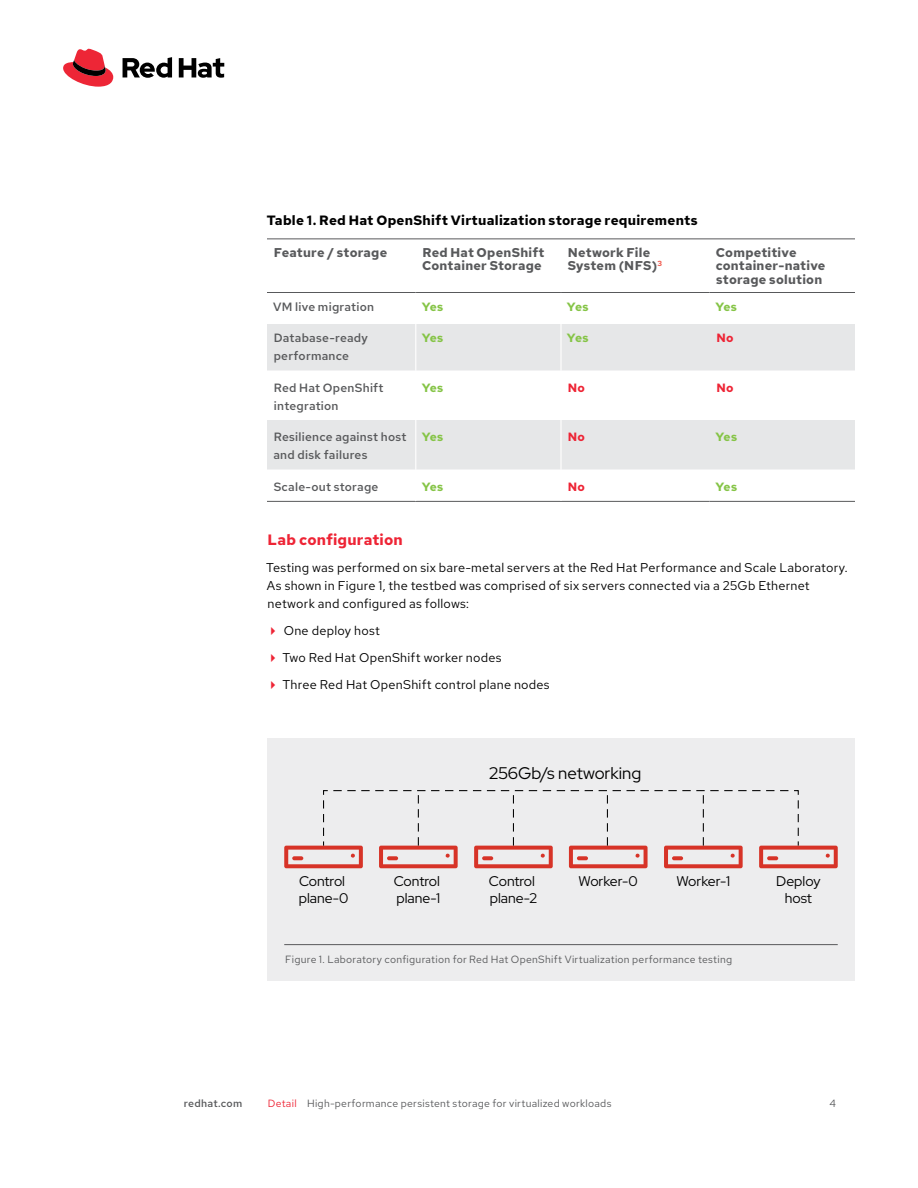
<style>
.page{position:relative;width:918px;height:1188px;background:#fff}
.page>*{position:absolute;margin:0;border:0;box-sizing:border-box;transform-origin:0 0}
.t1{font:16.8px "Red Hat Display";color:#000}
.t2{font:700 15px "Red Hat Text";letter-spacing:.01em;color:#ee2435}
.t3{font:13.95px/16.8px "Red Hat Display";color:#000}
.t4{font:700 13.5px "Red Hat Text";letter-spacing:.02em;color:#000}
.t5{font:12.75px/18px "Red Hat Text";letter-spacing:.02em;color:#000}
.t6{font:700 12.75px/13.5px "Red Hat Text";letter-spacing:.02em;color:#58595b}
.t7{font:500 12px/18px "Red Hat Text";letter-spacing:.02em;color:#58595b}
.t8{font:700 12px "Red Hat Text";letter-spacing:-.02em;color:#85c446}
.t9{font:700 12px "Red Hat Text";letter-spacing:.025em;color:#ee2435}
.t10{font:10.5px "Red Hat Text";letter-spacing:.025em;color:#58595b}
.t11{font:500 10.5px "Red Hat Text";letter-spacing:.025em;color:#58595b}
.s1{color:#ee2435}
</style>
<div class="page">
<hr style="left:267px;top:238px;width:588px;height:1px;background:#58595b">
<svg style="left:267px;top:324px;width:588px;height:146px;fill:#e6e7e8"></svg>
<hr style="left:267px;top:292px;width:149px;height:1px;background:#58595b">
<hr style="left:416px;top:292px;width:145px;height:1px;background:#58595b">
<hr style="left:561px;top:292px;width:149px;height:1px;background:#58595b">
<hr style="left:710px;top:292px;width:145px;height:1px;background:#58595b">
<hr style="left:267px;top:501px;width:149px;height:1px;background:#58595b">
<hr style="left:416px;top:501px;width:145px;height:1px;background:#58595b">
<hr style="left:561px;top:501px;width:149px;height:1px;background:#58595b">
<hr style="left:710px;top:501px;width:145px;height:1px;background:#58595b">
<hr style="left:415px;top:324px;width:1px;height:46px;background:#fff">
<hr style="left:560px;top:324px;width:2px;height:46px;background:#fff">
<hr style="left:415px;top:370px;width:1px;height:50px;background:#fff">
<hr style="left:560px;top:370px;width:2px;height:50px;background:#fff">
<hr style="left:415px;top:420px;width:1px;height:50px;background:#fff">
<hr style="left:560px;top:420px;width:2px;height:50px;background:#fff">
<div style="left:267px;top:738px;width:588px;height:243px;background:#ededee"></div>
<svg style="left:284px;top:790px;width:554px;height:78px"></svg>
<hr style="left:284px;top:944px;width:554px;height:1px;background:#58595b">
<svg style="left:63px;top:49px;width:50px;height:38px"></svg>
<svg style="left:123px;top:57px;width:101px;height:21px"></svg>
<p class="t4" style="left:267px;top:211px;width:432px">Table 1. Red Hat OpenShift Virtualization storage requirements</p>
<p class="t6" style="left:274px;top:245px;width:115px">Feature / storage</p>
<p class="t6" style="left:422px;top:245px;width:124px">Red Hat OpenShift<br>Container Storage</p>
<p class="t6" style="left:568px;top:245px;width:96px">Network File<br>System (NFS)<sup>3</sup></p>
<p class="t6" style="left:716px;top:245px;width:111px">Competitive container-native storage solution</p>
<p class="t7" style="left:273px;top:297px;width:102px">VM live migration</p>
<p class="t8" style="left:422px;top:298px;width:23px">Yes</p>
<p class="t8" style="left:567px;top:298px;width:23px">Yes</p>
<p class="t8" style="left:715px;top:298px;width:23px">Yes</p>
<p class="t7" style="left:274px;top:329px;width:96px">Database-ready performance</p>
<p class="t8" style="left:422px;top:330px;width:23px">Yes</p>
<p class="t8" style="left:567px;top:330px;width:23px">Yes</p>
<p class="t9" style="left:716px;top:330px;width:19px">No</p>
<p class="t7" style="left:274px;top:378px;width:111px">Red Hat OpenShift integration</p>
<p class="t8" style="left:422px;top:379px;width:23px">Yes</p>
<p class="t9" style="left:568px;top:379px;width:19px">No</p>
<p class="t9" style="left:716px;top:379px;width:19px">No</p>
<p class="t7" style="left:273px;top:428px;width:135px">Resilience against host and disk failures</p>
<p class="t8" style="left:422px;top:429px;width:23px">Yes</p>
<p class="t9" style="left:568px;top:429px;width:19px">No</p>
<p class="t8" style="left:715px;top:429px;width:23px">Yes</p>
<p class="t7" style="left:274px;top:477px;width:106px">Scale-out storage</p>
<p class="t8" style="left:422px;top:478px;width:23px">Yes</p>
<p class="t9" style="left:568px;top:478px;width:19px">No</p>
<p class="t8" style="left:715px;top:478px;width:23px">Yes</p>
<p class="t2" style="left:268px;top:529px;width:137px">Lab configuration</p>
<p class="t5" style="left:266px;top:558px;width:583px">Testing was performed on six bare-metal servers at the Red Hat Performance and Scale Laboratory.<br>As shown in Figure 1, the testbed was comprised of six servers connected via a 25Gb Ethernet network and configured as follows:</p>
<p class="t5" style="left:283px;top:616px;width:269px;line-height:27px">One deploy host<br>Two Red Hat OpenShift worker nodes<br>Three Red Hat OpenShift control plane nodes</p>
<h1 class="t1" style="left:489px;top:763px;width:153px">256Gb/s networking</h1>
<p class="t3" style="left:299px;top:872px;width:51px">Control plane-0</p>
<p class="t3" style="left:394px;top:872px;width:48px">Control plane-1</p>
<p class="t3" style="left:489px;top:872px;width:50px">Control plane-2</p>
<p class="t3" style="left:579px;top:872px;width:61px">Worker-0</p>
<p class="t3" style="left:677px;top:872px;width:55px">Worker-1</p>
<p class="t3" style="left:776px;top:872px;width:46px;text-align:center">Deploy host</p>
<p class="t10" style="left:285px;top:952px;width:449px">Figure 1. Laboratory configuration for Red Hat OpenShift Virtualization performance testing</p>
<p class="t11" style="left:184px;top:1096px;width:60px">redhat.com</p>
<p class="t10" style="left:268px;top:1096px;width:345px"><span class="s1">Detail</span> High-performance persistent storage for virtualized workloads</p>
<p class="t10" style="left:829px;top:1096px;width:8px">4</p>
</div>
